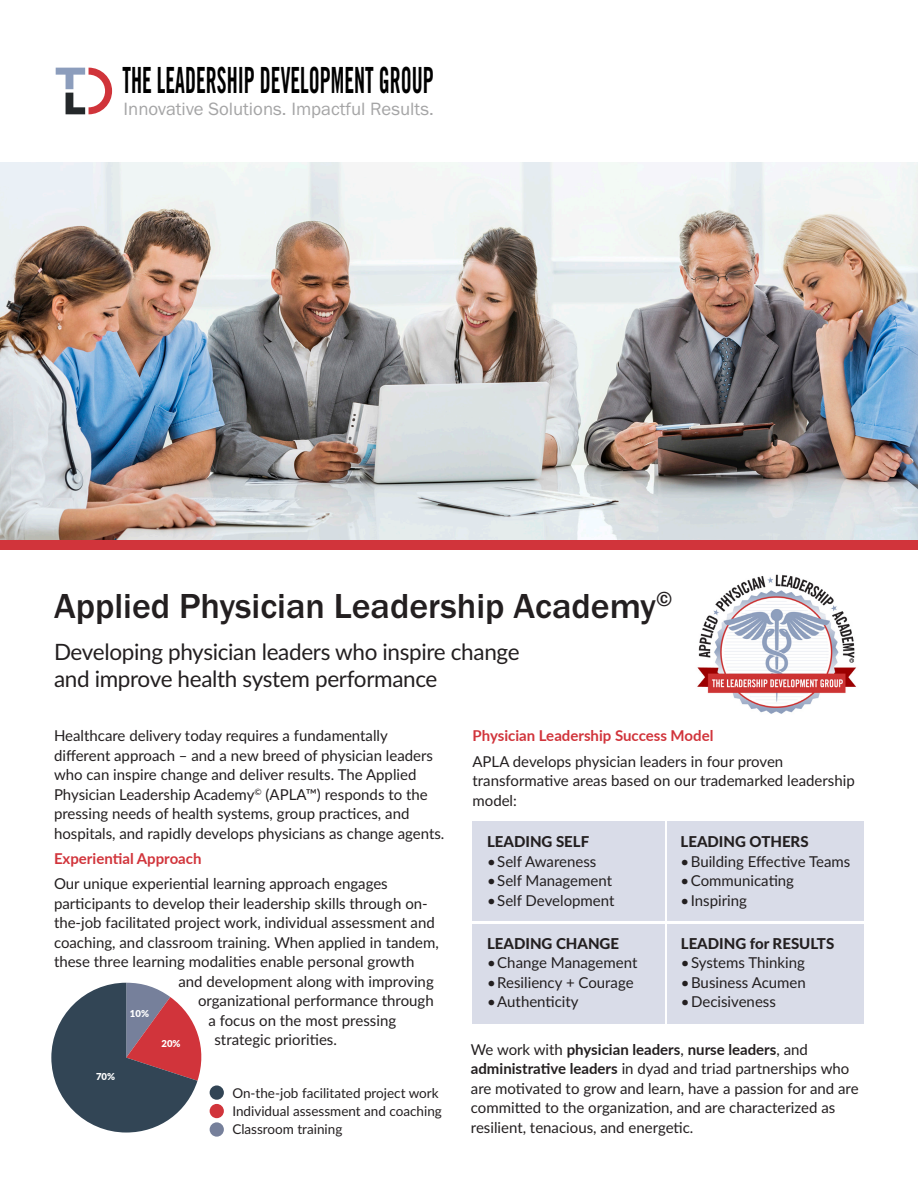
<style>
.page{position:relative;width:918px;height:1188px;background:#fff}
.page>*{position:absolute;margin:0;border:0;box-sizing:border-box;transform-origin:0 0}
.t1{font:36.15px "Trade Gothic Bold Cond Twenty";color:#000;scale:.61 1}
.t2{font:500 36px "Franklin Gothic URW";color:#231f20}
.text_NEW{font:22.5px/27px "Lato";letter-spacing:-.015em;color:#231f20}
.t3{font:18.45px "Franklin Gothic URW Boo";color:#a5a5a6}
.text_NEW-2{font:15px/19.5px "Lato";color:#231f20}
.CHART_BULLETS{font:15px "Lato";color:#231f20}
.CHART_BULLETS-2{font:800 15px "Lato";color:#231f20}
.text_NEW-3{font:700 15px "Lato";color:#d1343b}
.text_NEW-4{font:13.5px "Lato";color:#231f20}
.t4{font:900 9.6px "Lato";color:#fff}
.s1{font-weight:700}
</style>
<div class="page">
<img style="left:0;top:162px;width:918px;height:378px">
<svg style="left:56px;top:68px;width:56px;height:46px"></svg>
<div style="left:472px;top:821px;width:193px;height:100px;background:#d9dce8"></div>
<div style="left:667px;top:821px;width:197px;height:100px;background:#d9dce8"></div>
<div style="left:472px;top:924px;width:193px;height:100px;background:#d9dce8"></div>
<div style="left:667px;top:924px;width:197px;height:100px;background:#d9dce8"></div>
<div style="left:210px;top:1085px;width:14px;height:15px;background:#324555;border-radius:50%"></div>
<div style="left:210px;top:1104px;width:14px;height:14px;background:#d1343b;border-radius:50%"></div>
<div style="left:210px;top:1122px;width:14px;height:15px;background:#76809b;border-radius:50%"></div>
<svg style="left:51px;top:983px;width:151px;height:150px"></svg>
<div style="left:0;top:540px;width:918px;height:9px;background:#d1343b"></div>
<img style="left:697px;top:574px;width:159px;height:140px">
<p class="t1" style="left:123px;top:59px;width:512px">THE LEADERSHIP DEVELOPMENT GROUP</p>
<p class="t3" style="left:123px;top:97px;width:312px">Innovative Solutions. Impactful Results.</p>
<p class="t2" style="left:54px;top:584px;width:620px">Applied Physician Leadership Academy<sup>©</sup></p>
<p class="text_NEW" style="left:54px;top:637px;width:467px">Developing physician leaders who inspire change and improve health system performance</p>
<p class="text_NEW-3" style="left:472px;top:725px;width:242px">Physician Leadership Success Model</p>
<p class="text_NEW-2" style="left:472px;top:751px;width:384px">APLA develops physician leaders in four proven transformative areas based on our trademarked leadership model:</p>
<p class="CHART_BULLETS-2" style="left:487px;top:831px;width:104px">LEADING SELF</p>
<p class="CHART_BULLETS" style="left:487px;top:851px;width:111px">•Self Awareness</p>
<p class="CHART_BULLETS" style="left:487px;top:870px;width:127px">•Self Management</p>
<p class="CHART_BULLETS" style="left:487px;top:890px;width:129px">•Self Development</p>
<p class="text_NEW-2" style="left:54px;top:725px;width:392px">Healthcare delivery today requires a fundamentally different approach – and a new breed of physician leaders who can inspire change and deliver results. The Applied Physician Leadership Academy<sup>©</sup> (APLA™) responds to the pressing needs of health systems, group practices, and hospitals, and rapidly develops physicians as change agents.</p>
<p class="text_NEW-3" style="left:54px;top:848px;width:149px">Experiential Approach</p>
<p class="text_NEW-2" style="left:54px;top:874px;width:335px">Our unique experiential learning approach engages</p>
<p class="text_NEW-2" style="left:54px;top:893px;width:375px">participants to develop their leadership skills through on-</p>
<p class="text_NEW-2" style="left:54px;top:913px;width:382px">the-job facilitated project work, individual assessment and</p>
<p class="text_NEW-2" style="left:54px;top:932px;width:386px">coaching, and classroom training. When applied in tandem,</p>
<p class="text_NEW-2" style="left:54px;top:952px;width:362px">these three learning modalities enable personal growth</p>
<p class="text_NEW-2" style="left:178px;top:971px;width:257px">and development along with improving</p>
<p class="text_NEW-2" style="left:198px;top:991px;width:237px">organizational performance through</p>
<p class="text_NEW-2" style="left:208px;top:1010px;width:189px">a focus on the most pressing</p>
<p class="text_NEW-2" style="left:214px;top:1030px;width:124px">strategic priorities.</p>
<p class="CHART_BULLETS-2" style="left:681px;top:831px;width:130px">LEADING OTHERS</p>
<p class="CHART_BULLETS" style="left:681px;top:851px;width:171px">•Building Effective Teams</p>
<p class="CHART_BULLETS" style="left:681px;top:870px;width:115px">•Communicating</p>
<p class="CHART_BULLETS" style="left:681px;top:890px;width:68px">•Inspiring</p>
<p class="CHART_BULLETS-2" style="left:681px;top:932px;width:155px">LEADING for RESULTS</p>
<p class="CHART_BULLETS" style="left:681px;top:952px;width:126px">•Systems Thinking</p>
<p class="CHART_BULLETS" style="left:681px;top:972px;width:126px">•Business Acumen</p>
<p class="CHART_BULLETS" style="left:681px;top:991px;width:97px">•Decisiveness</p>
<p class="text_NEW-2" style="left:471px;top:1039px;width:389px">We work with <span class="s1">physician leaders</span>, <span class="s1">nurse leaders</span>, and <span class="s1">administrative leaders</span> in dyad and triad partnerships who are motivated to grow and learn, have a passion for and are committed to the organization, and are characterized as resilient, tenacious, and energetic.</p>
<p class="CHART_BULLETS-2" style="left:487px;top:932px;width:134px">LEADING CHANGE</p>
<p class="CHART_BULLETS" style="left:487px;top:952px;width:152px">•Change Management</p>
<p class="CHART_BULLETS" style="left:487px;top:972px;width:148px">•Resiliency + Courage</p>
<p class="CHART_BULLETS" style="left:487px;top:991px;width:93px">•Authenticity</p>
<p class="t4" style="left:130px;top:1006px;width:21px">10%</p>
<p class="t4" style="left:162px;top:1036px;width:21px">20%</p>
<p class="t4" style="left:96px;top:1070px;width:21px">70%</p>
<p class="text_NEW-4" style="left:232px;top:1083px;width:208px">On-the-job facilitated project work</p>
<p class="text_NEW-4" style="left:232px;top:1101px;width:211px">Individual assessment and coaching</p>
<p class="text_NEW-4" style="left:232px;top:1119px;width:112px">Classroom training</p>
</div>
